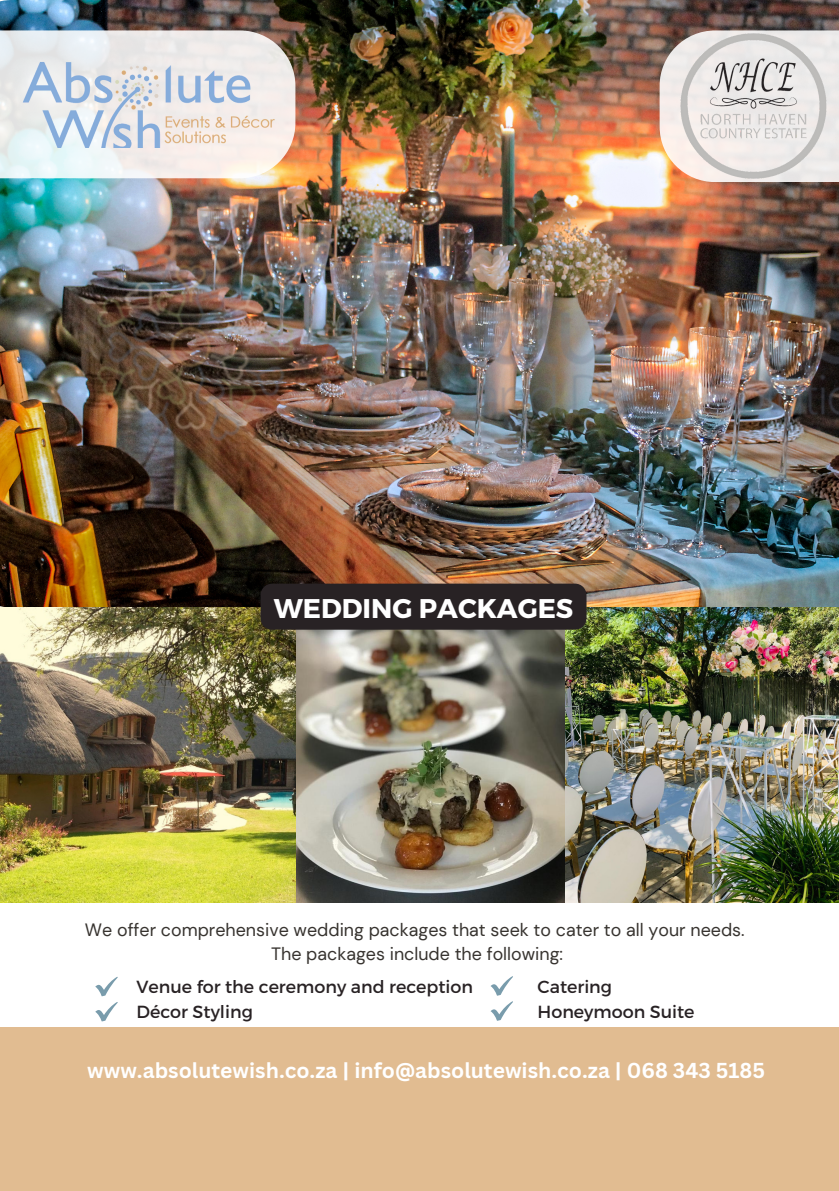
<style>
.page{position:relative;width:839px;height:1191px;background:#fff}
.page>*{position:absolute;margin:0;border:0;box-sizing:border-box;transform-origin:0 0}
.t1{font:700 27px "Montserrat";color:#fff}
.t2{font:700 21px "Canva Sans";color:#fff}
.t3{font:17.8px "DM Sans";color:#37332f}
.t4{font:17.6px "Montserrat";color:#282224}
</style>
<div class="page">
<img style="left:0;top:0;width:838px;height:608px">
<img style="left:295px;top:630px;width:272px;height:273px">
<img style="left:0;top:608px;width:295px;height:295px">
<div style="left:0;top:1027px;width:838px;height:164px;background:#e1bc91"></div>
<svg style="left:490px;top:976px;width:23px;height:45px"></svg>
<svg style="left:95px;top:977px;width:23px;height:19px"></svg>
<svg style="left:95px;top:1002px;width:23px;height:19px"></svg>
<img style="left:565px;top:608px;width:273px;height:294px">
<div style="left:260px;top:584px;width:326px;height:46px;background:#282224;border-radius:12px"></div>
<svg style="left:659px;top:30px;width:179px;height:152px;background:#e0d2c8"></svg>
<img style="left:677px;top:30px;width:152px;height:152px">
<svg style="left:0;top:30px;width:295px;height:148px;background:#e9e6e3"></svg>
<img style="left:12px;top:61px;width:271px;height:87px">
<p class="t1" style="left:274px;top:591px;width:301px">WEDDING PACKAGES</p>
<p class="t3" style="left:85px;top:918px;width:661px">We offer comprehensive wedding packages that seek to cater to all your needs.</p>
<p class="t3" style="left:271px;top:942px;width:293px">The packages include the following:</p>
<p class="t4" style="left:136px;top:975px;width:338px">Venue for the ceremony and reception</p>
<p class="t4" style="left:537px;top:975px;width:76px">Catering</p>
<p class="t4" style="left:537px;top:1001px;width:158px">Honeymoon Suite</p>
<p class="t4" style="left:136px;top:1001px;width:118px">Décor Styling</p>
<p class="t2" style="left:87px;top:1056px;width:679px">www.absolutewish.co.za | info@absolutewish.co.za | 068 343 5185</p>
</div>
